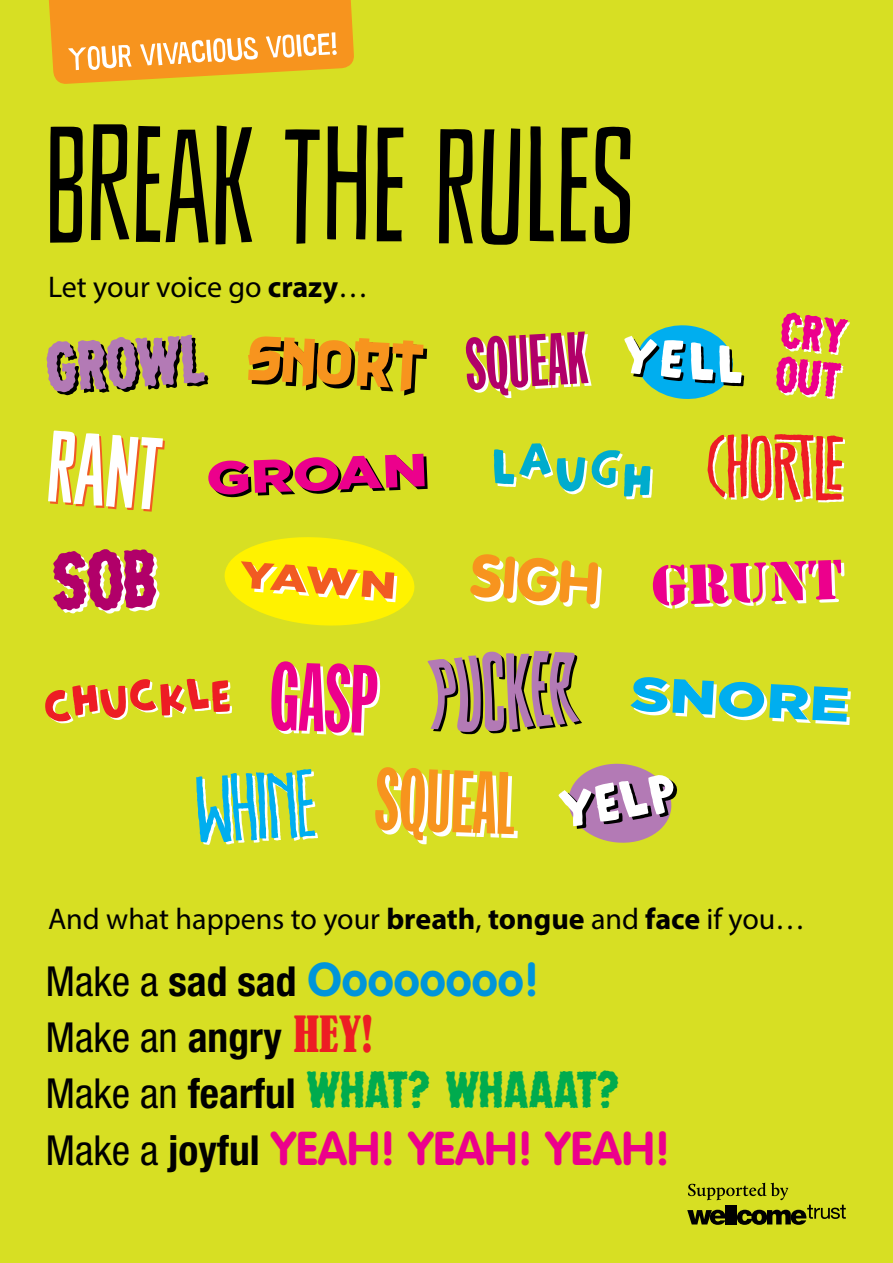
<style>
.page{position:relative;width:893px;height:1263px;background:#d7df23}
.page>*{position:absolute;margin:0;border:0;box-sizing:border-box;transform-origin:0 0}
.t1{font:155.7px "Sheldon Feather";color:#000}
.t2{font:700 46.8px "VAG Rounded";color:#ec008c}
.t3{font:46.8px "CC Chills";color:#00ab4e}
.t4{font:700 46.8px "VAG Rounded";color:#0095da}
.t5{font:condensed 41.4px "Helvetica Neue";color:#000}
.t6{font:30px "Myriad Pro";color:#000}
.s1{font-weight:700}
.s2{font-family:"Helvetica Neue";font-weight:400;font-stretch:condensed;font-size:41.4px;color:#000}
.s3{font-family:"Helvetica Neue";font-stretch:condensed;font-size:41.4px;color:#000}
.s4{font-family:"Bernard";font-size:46.8px;color:#ed1d24}
.s5{font-family:"Helvetica Neue";font-weight:700;font-stretch:condensed;font-size:41.4px;color:#000}
</style>
<div class="page">
<svg style="left:46px;top:334px;width:163px;height:62px"></svg>
<svg style="left:248px;top:336px;width:179px;height:60px"></svg>
<svg style="left:465px;top:331px;width:127px;height:67px"></svg>
<svg style="left:624px;top:325px;width:120px;height:74px"></svg>
<svg style="left:776px;top:312px;width:74px;height:87px"></svg>
<svg style="left:48px;top:430px;width:117px;height:82px"></svg>
<svg style="left:208px;top:454px;width:220px;height:43px"></svg>
<svg style="left:494px;top:443px;width:159px;height:56px"></svg>
<svg style="left:707px;top:434px;width:138px;height:68px"></svg>
<svg style="left:53px;top:549px;width:107px;height:65px"></svg>
<svg style="left:224px;top:537px;width:191px;height:89px"></svg>
<svg style="left:470px;top:554px;width:132px;height:55px"></svg>
<svg style="left:653px;top:560px;width:191px;height:49px"></svg>
<svg style="left:45px;top:679px;width:187px;height:44px"></svg>
<svg style="left:271px;top:661px;width:110px;height:75px"></svg>
<svg style="left:427px;top:651px;width:155px;height:83px"></svg>
<svg style="left:630px;top:677px;width:221px;height:48px"></svg>
<svg style="left:196px;top:769px;width:122px;height:76px"></svg>
<svg style="left:375px;top:767px;width:143px;height:77px"></svg>
<svg style="left:558px;top:763px;width:119px;height:80px"></svg>
<svg style="left:687px;top:1182px;width:159px;height:43px"></svg>
<svg style="left:49px;top:0;width:305px;height:84px"></svg>
<h1 class="t1" style="left:46px;top:104px;width:591px">BREAK THE RULES</h1>
<p class="t6" style="left:48px;top:268px;width:322px">Let your voice go <span class="s1">crazy</span>…</p>
<p class="t6" style="left:48px;top:900px;width:758px">And what happens to your <span class="s1">breath</span>, <span class="s1">tongue</span> and <span class="s1">face</span> if you…</p>
<h2 class="t4" style="left:46px;top:952px;width:495px"><span class="s2">Make a</span> <span class="s3">sad sad</span> Oooooooo!</h2>
<h3 class="t5" style="left:46px;top:1014px;width:329px">Make an <span class="s1">angry</span> <span class="s4">HEY!</span></h3>
<h2 class="t3" style="left:46px;top:1069px;width:575px"><span class="s3">Make an</span> <span class="s5">fearful</span> WHAT? WHAAAT?</h2>
<h2 class="t2" style="left:46px;top:1120px;width:626px"><span class="s2">Make a</span> <span class="s3">joyful</span> YEAH! YEAH! YEAH!</h2>
</div>
